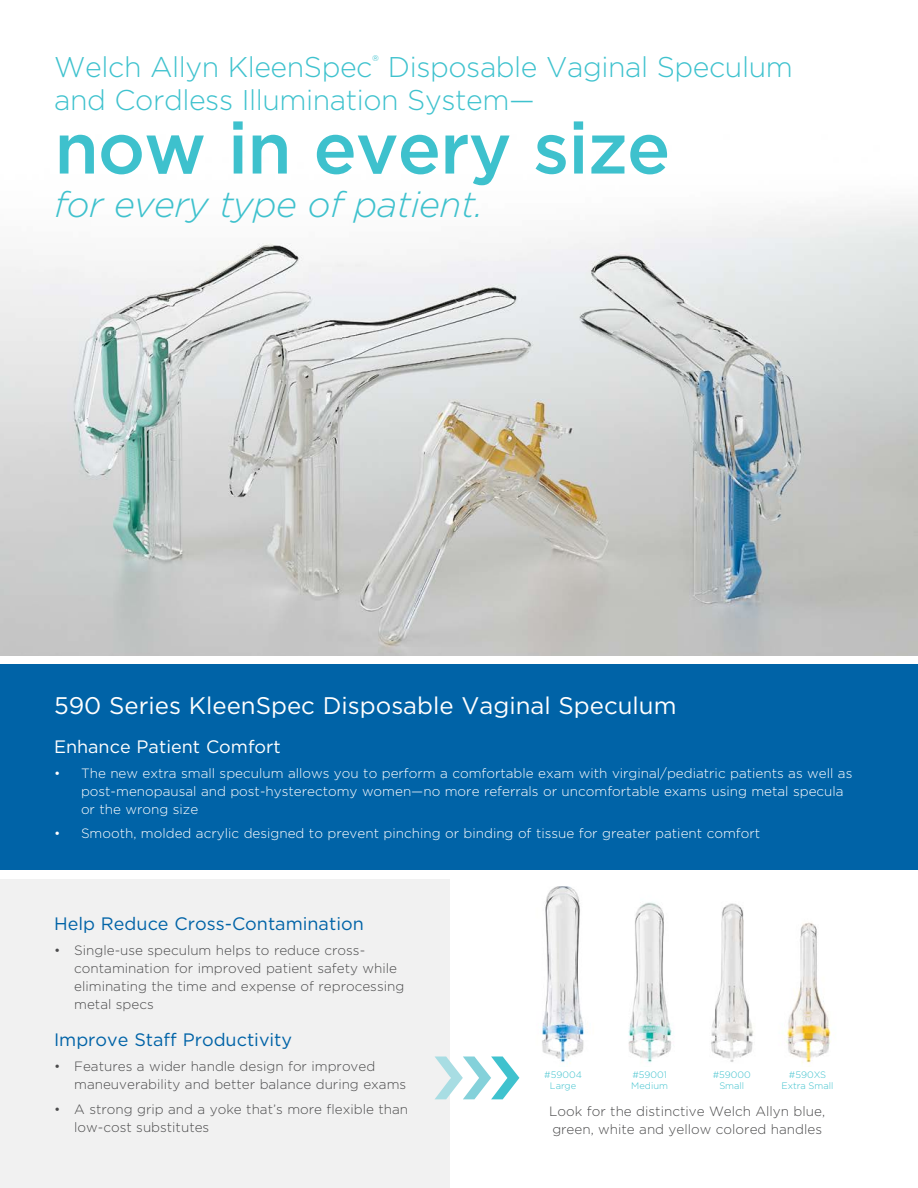
<style>
.page{position:relative;width:918px;height:1188px;background:#fff}
.page>*{position:absolute;margin:0;border:0;box-sizing:border-box;transform-origin:0 0}
.t1{font:500 72px "Gotham";letter-spacing:-.015em;color:#3ec1cd}
.t2{font:italic 300 36px "Gotham";letter-spacing:-.015em;color:#3ec1cd}
.t3{font:300 28.5px/33px "Gotham";letter-spacing:-.015em;color:#3fc2ce}
.t4{font:24px "Gotham";color:#fff}
.t5{font:18px "Gotham";color:#0063a7}
.t6{font:18px "Gotham";color:#fff}
.t7{font:300 13.5px/18px "Gotham";color:#4b4b4c}
.t8{font:300 13.5px/18px "Gotham";color:#fff}
.t9{font:300 9.3px/11.2px "Gotham";color:#3ec1cd;text-align:center}
</style>
<div class="page">
<img style="left:0;top:206px;width:918px;height:449px">
<div style="left:0;top:880px;width:450px;height:308px;background:#f1f1f1"></div>
<div style="left:0;top:665px;width:918px;height:205px;background:#0063a7"></div>
<img style="left:542px;top:886px;width:289px;height:177px">
<svg style="left:435px;top:1057px;width:84px;height:42px"></svg>
<h3 class="t3" style="left:54px;top:49px;width:740px">Welch Allyn KleenSpec<sup>®</sup> Disposable Vaginal Speculum and Cordless Illumination System—</h3>
<h1 class="t1" style="left:54px;top:101px;width:618px">now in every size</h1>
<h2 class="t2" style="left:54px;top:182px;width:430px">for every type of patient.</h2>
<h3 class="t4" style="left:54px;top:690px;width:624px">590 Series KleenSpec Disposable Vaginal Speculum</h3>
<h3 class="t6" style="left:54px;top:735px;width:228px">Enhance Patient Comfort</h3>
<p class="t8" style="left:81px;top:764px;width:773px;text-indent:-27px">• The new extra small speculum allows you to perform a comfortable exam with virginal/pediatric patients as well as post-menopausal and post-hysterectomy women—no more referrals or uncomfortable exams using metal specula or the wrong size</p>
<p class="t8" style="left:54px;top:824px;width:708px">• Smooth, molded acrylic designed to prevent pinching or binding of tissue for greater patient comfort</p>
<h3 class="t5" style="left:54px;top:912px;width:311px">Help Reduce Cross-Contamination</h3>
<p class="t7" style="left:74px;top:941px;width:332px;text-indent:-20px">• Single-use speculum helps to reduce cross&shy;contamination for improved patient safety while eliminating the time and expense of reprocessing metal specs</p>
<h3 class="t5" style="left:54px;top:1028px;width:240px">Improve Staff Productivity</h3>
<p class="t7" style="left:74px;top:1057px;width:333px;text-indent:-20px">• Features a wider handle design for improved maneuverability and better balance during exams</p>
<p class="t7" style="left:74px;top:1100px;width:335px;text-indent:-20px">• A strong grip and a yoke that’s more flexible than low-cost substitutes</p>
<p class="t9" style="left:544px;top:1068px;width:39px">#59004<br>Large</p>
<p class="t9" style="left:631px;top:1068px;width:38px;text-align:left">#59001<br>Medium</p>
<p class="t9" style="left:713px;top:1068px;width:40px">#59000<br>Small</p>
<p class="t9" style="left:782px;top:1068px;width:53px">#590XS<br>Extra Small</p>
<p class="t7" style="left:549px;top:1102px;width:277px">Look for the distinctive Welch Allyn blue, green, white and yellow colored handles</p>
</div>
